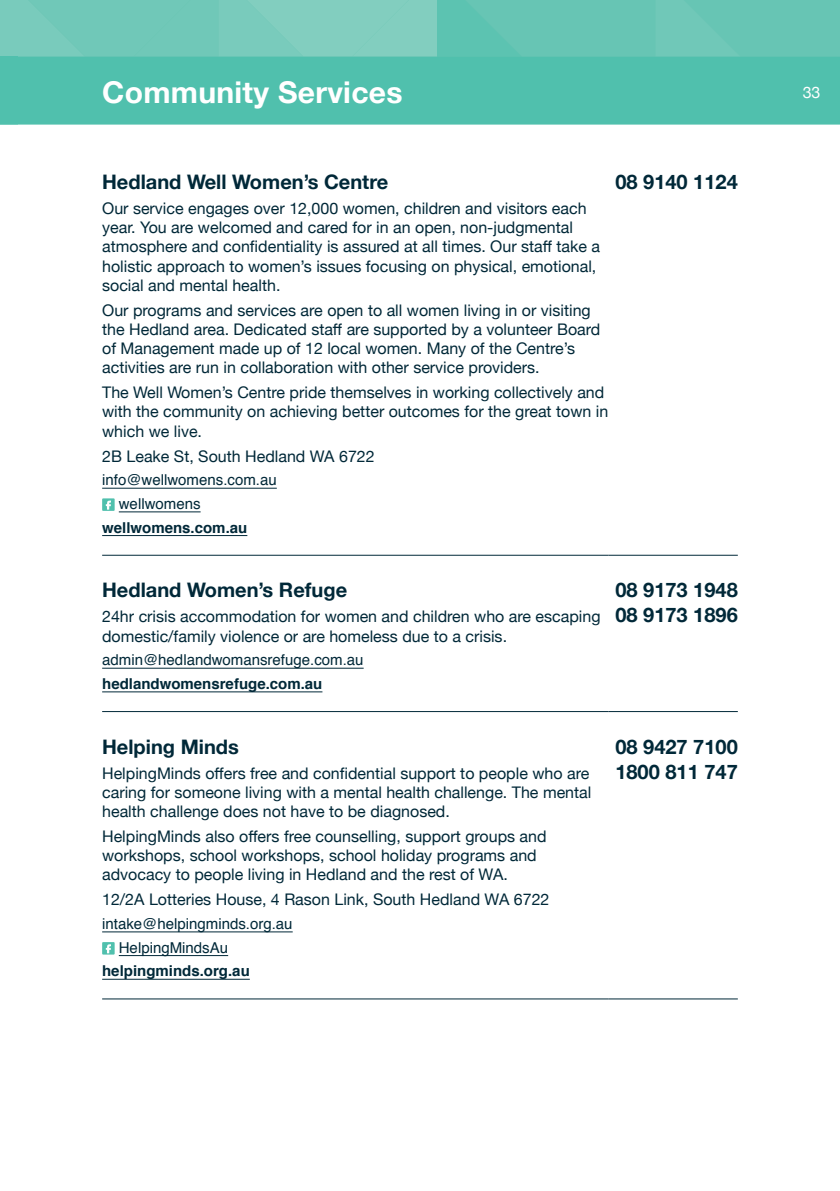
<style>
.page{position:relative;width:840px;height:1191px;background:#fff}
.page>*{position:absolute;margin:0;border:0;box-sizing:border-box;transform-origin:0 0}
.t1{font:700 30px "Helvetica Neue";letter-spacing:.01em;color:#fff}
.t2{font:700 20px/24.8px "Helvetica Neue";color:#002838}
.t3{font:16px/19.2px "Helvetica Neue";color:#002838}
.t4{font:16px "Helvetica Neue";color:#fff}
.t5{font:15px/23.6px "Helvetica";color:#002838}
.t6{font:700 15px "Helvetica";color:#002838}
</style>
<div class="page">
<svg style="left:0;top:0;width:839px;height:57px;background:#6fc8b7"></svg>
<div style="left:0;top:57px;width:839px;height:68px;background:#50c0ad"></div>
<hr style="left:102px;top:555px;width:506px;height:1px;background:#002838">
<hr style="left:608px;top:555px;width:129px;height:1px;background:#002838">
<hr style="left:102px;top:711px;width:506px;height:1px;background:#002838">
<hr style="left:608px;top:711px;width:129px;height:1px;background:#002838">
<hr style="left:102px;top:998px;width:506px;height:1px;background:#002838">
<hr style="left:608px;top:998px;width:129px;height:1px;background:#002838">
<hr style="left:102px;top:488px;width:175px;height:1px;background:#002838">
<hr style="left:119px;top:511px;width:81px;height:1px;background:#002838">
<hr style="left:102px;top:535px;width:145px;height:1px;background:#002838">
<svg style="left:102px;top:498px;width:13px;height:13px"></svg>
<hr style="left:102px;top:668px;width:261px;height:1px;background:#002838">
<hr style="left:102px;top:691px;width:220px;height:1px;background:#002838">
<hr style="left:102px;top:931px;width:190px;height:1px;background:#002838">
<hr style="left:119px;top:955px;width:109px;height:1px;background:#002838">
<hr style="left:102px;top:979px;width:148px;height:1px;background:#002838">
<svg style="left:102px;top:942px;width:13px;height:12px"></svg>
<h1 class="t1" style="left:102px;top:68px;width:302px">Community Services</h1>
<p class="t2" style="left:102px;top:170px;width:287px">Hedland Well Women’s Centre</p>
<p class="t3" style="left:102px;top:200px;width:499px">Our service engages over 12,000 women, children and visitors each year. You are welcomed and cared for in an open, non-judgmental atmosphere and confidentiality is assured at all times. Our staff take a holistic approach to women’s issues focusing on physical, emotional, social and mental health.</p>
<p class="t3" style="left:102px;top:301px;width:499px">Our programs and services are open to all women living in or visiting the Hedland area. Dedicated staff are supported by a volunteer Board of Management made up of 12 local women. Many of the Centre’s activities are run in collaboration with other service providers.</p>
<p class="t3" style="left:102px;top:384px;width:507px">The Well Women’s Centre pride themselves in working collectively and with the community on achieving better outcomes for the great town in which we live.</p>
<p class="t3" style="left:102px;top:447px;width:274px">2B Leake St, South Hedland WA 6722</p>
<p class="t5" style="left:119px;top:468px;width:159px;text-indent:-17px">info@wellwomens.com.au wellwomens</p>
<p class="t6" style="left:102px;top:515px;width:147px">wellwomens.com.au</p>
<p class="t2" style="left:615px;top:170px;width:124px">08 9140 1124</p>
<p class="t2" style="left:102px;top:578px;width:246px">Hedland Women’s Refuge</p>
<p class="t3" style="left:102px;top:608px;width:499px">24hr crisis accommodation for women and children who are escaping domestic/family violence or are homeless due to a crisis.</p>
<p class="t5" style="left:102px;top:648px;width:263px">admin@hedlandwomansrefuge.com.au</p>
<p class="t6" style="left:102px;top:671px;width:222px">hedlandwomensrefuge.com.au</p>
<p class="t2" style="left:615px;top:578px;width:124px">08 9173 1948<br>08 9173 1896</p>
<p class="t2" style="left:102px;top:734px;width:138px">Helping Minds</p>
<p class="t3" style="left:102px;top:764px;width:490px">HelpingMinds offers free and confidential support to people who are caring for someone living with a mental health challenge. The mental health challenge does not have to be diagnosed.</p>
<p class="t3" style="left:102px;top:827px;width:445px">HelpingMinds also offers free counselling, support groups and workshops, school workshops, school holiday programs and advocacy to people living in Hedland and the rest of WA.</p>
<p class="t3" style="left:102px;top:891px;width:448px">12/2A Lotteries House, 4 Rason Link, South Hedland WA 6722</p>
<p class="t5" style="left:119px;top:912px;width:175px;text-indent:-17px">intake@helpingminds.org.au<br>HelpingMindsAu</p>
<p class="t6" style="left:102px;top:959px;width:149px">helpingminds.org.au</p>
<p class="t2" style="left:615px;top:734px;width:124px">08 9427 7100<br>1800 811 747</p>
<p class="t4" style="left:802px;top:81px;width:19px">33</p>
</div>
